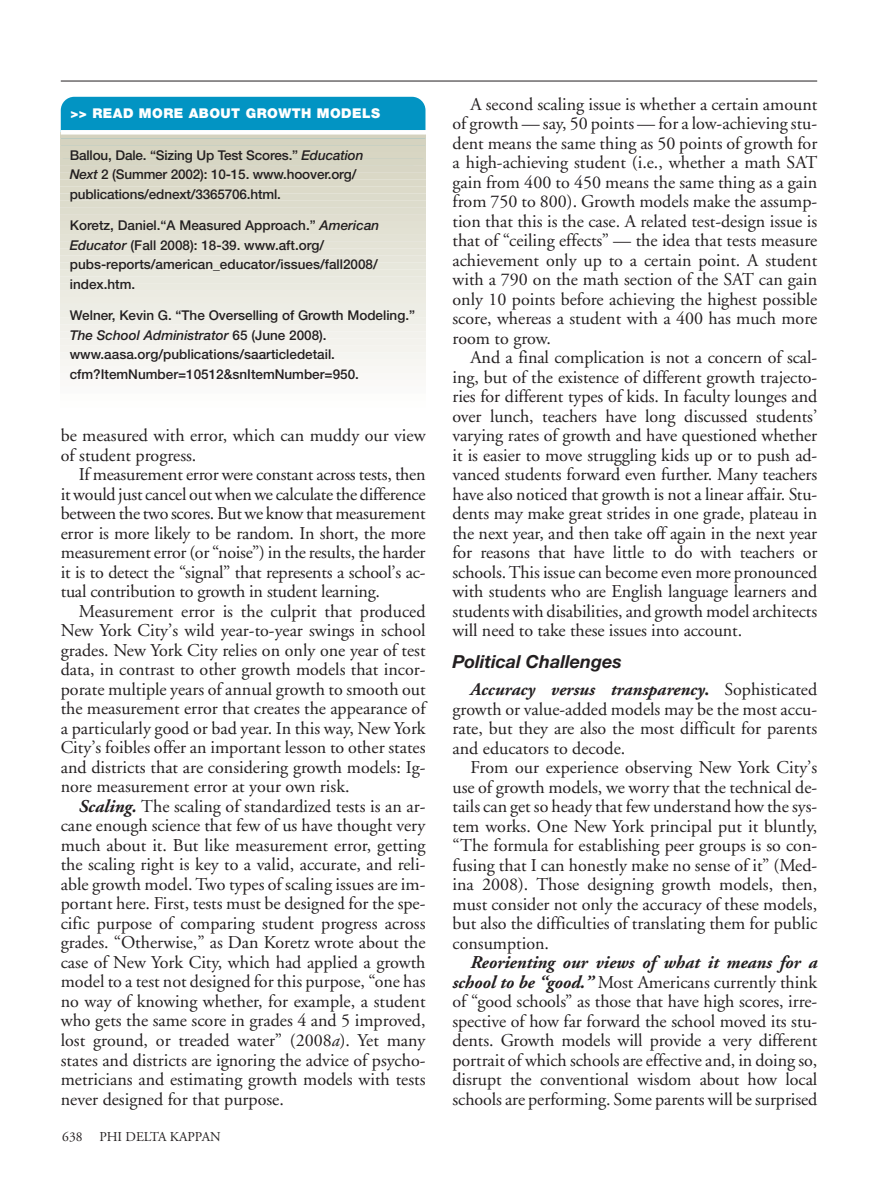
<style>
.page{position:relative;width:878px;height:1202px;background:#fff}
.page>*{position:absolute;margin:0;border:0;box-sizing:border-box;transform-origin:0 0}
.t1{font:18px/19.5px "Adobe Garamond";color:#231f20;text-align:justify}
.t2{font:italic 700 18px "Helvetica Neue";color:#231f20}
.t3{font:500 13.5px/19.5px "Helvetica Neue";color:#231f20}
.t4{font:900 13.5px "Helvetica Neue";letter-spacing:.035em;color:#fff}
.t5{font:13.5px "Adobe Garamond";color:#231f20}
.s1{font-style:italic}
.s2{font-weight:700;font-style:italic}
.s3{font-weight:700}
</style>
<div class="page">
<div style="left:61px;top:97px;width:364px;height:68px;background:#0294c3;border-radius:14px"></div>
<hr style="left:61px;top:81px;width:756px;height:1px;background:#231f20">
<svg style="left:61px;top:134px;width:364px;height:4px"></svg>
<div style="left:61px;top:138px;width:364px;height:8px;background:#d5d3c0"></div>
<div style="left:61px;top:145px;width:364px;height:7px;background:#d7d5c2"></div>
<div style="left:61px;top:151px;width:364px;height:8px;background:#d8d6c3"></div>
<div style="left:61px;top:158px;width:364px;height:8px;background:#d7d6c4"></div>
<div style="left:61px;top:165px;width:364px;height:8px;background:#d8d6c5"></div>
<div style="left:61px;top:172px;width:364px;height:8px;background:#dad8c6"></div>
<div style="left:61px;top:179px;width:364px;height:8px;background:#dbd9c8"></div>
<div style="left:61px;top:186px;width:364px;height:8px;background:#dcdac9"></div>
<div style="left:61px;top:193px;width:364px;height:8px;background:#dcdbcb"></div>
<div style="left:61px;top:200px;width:364px;height:8px;background:#dddccc"></div>
<div style="left:61px;top:207px;width:364px;height:8px;background:#deddce"></div>
<div style="left:61px;top:214px;width:364px;height:7px;background:#e0ded0"></div>
<div style="left:61px;top:220px;width:364px;height:8px;background:#e1e0d2"></div>
<div style="left:61px;top:227px;width:364px;height:8px;background:#e2e1d3"></div>
<div style="left:61px;top:234px;width:364px;height:8px;background:#e3e2d5"></div>
<div style="left:61px;top:241px;width:364px;height:8px;background:#e4e3d6"></div>
<div style="left:61px;top:248px;width:364px;height:8px;background:#e5e4d8"></div>
<div style="left:61px;top:255px;width:364px;height:8px;background:#e6e5da"></div>
<div style="left:61px;top:262px;width:364px;height:8px;background:#e7e7dc"></div>
<div style="left:61px;top:269px;width:364px;height:8px;background:#e8e8dd"></div>
<div style="left:61px;top:276px;width:364px;height:8px;background:#e9e9df"></div>
<div style="left:61px;top:283px;width:364px;height:7px;background:#eaeae0"></div>
<div style="left:61px;top:289px;width:364px;height:8px;background:#ecebe2"></div>
<div style="left:61px;top:296px;width:364px;height:8px;background:#edece3"></div>
<div style="left:61px;top:303px;width:364px;height:8px;background:#edede5"></div>
<div style="left:61px;top:310px;width:364px;height:8px;background:#eeeee6"></div>
<div style="left:61px;top:317px;width:364px;height:8px;background:#efefe8"></div>
<div style="left:61px;top:324px;width:364px;height:8px;background:#f1f0ea"></div>
<div style="left:61px;top:331px;width:364px;height:8px;background:#f2f1ec"></div>
<div style="left:61px;top:338px;width:364px;height:8px;background:#f3f2ed"></div>
<div style="left:61px;top:345px;width:364px;height:8px;background:#f4f3ee"></div>
<div style="left:61px;top:352px;width:364px;height:7px;background:#f5f5f1"></div>
<div style="left:61px;top:358px;width:364px;height:8px;background:#f7f6f2"></div>
<div style="left:61px;top:365px;width:364px;height:8px;background:#f8f7f4"></div>
<div style="left:61px;top:372px;width:364px;height:8px;background:#f9f8f6"></div>
<div style="left:61px;top:379px;width:364px;height:8px;background:#faf9f7"></div>
<div style="left:61px;top:386px;width:364px;height:8px;background:#fafaf9"></div>
<div style="left:61px;top:393px;width:364px;height:8px;background:#fdfdfb"></div>
<hr style="left:61px;top:130px;width:366px;height:4px;background:#fff">
<p class="t4" style="left:70px;top:109px;width:311px">&gt;&gt; READ MORE ABOUT GROWTH MODELS</p>
<p class="t3" style="left:70px;top:147px;width:295px">Ballou, Dale. “Sizing Up Test Scores.” <span class="s1">Education<br>Next</span> 2 (Summer 2002): 10-15. www.hoover.org/ publications/ednext/3365706.html.</p>
<p class="t3" style="left:70px;top:217px;width:311px">Koretz, Daniel.“A Measured Approach.” <span class="s1">American Educator</span> (Fall 2008): 18-39. www.aft.org/ pubs-reports/american_educator/issues/fall2008/ index.htm.</p>
<p class="t3" style="left:70px;top:307px;width:347px">Welner, Kevin G. “The Overselling of Growth Modeling.” <span class="s1">The School Administrator</span> 65 (June 2008). www.aasa.org/publications/saarticledetail. cfm?ItemNumber=10512&amp;snItemNumber=950.</p>
<p class="t1" style="left:61px;top:427px;width:366px">be measured with error, which can muddy our view of student progress.</p>
<p class="t1" style="left:61px;top:466px;width:366px;text-indent:18px">If measurement error were constant across tests, then it would just cancel out when we calculate the difference between the two scores. But we know that measurement error is more likely to be random. In short, the more measurement error (or “noise”) in the results, the harder it is to detect the “signal” that represents a school’s ac&shy;tual contribution to growth in student learning.</p>
<p class="t1" style="left:61px;top:603px;width:366px;text-indent:18px">Measurement error is the culprit that produced New York City’s wild year-to-year swings in school grades. New York City relies on only one year of test data, in contrast to other growth models that incor&shy;porate multiple years of annual growth to smooth out the measurement error that creates the appearance of a particularly good or bad year. In this way, New York City’s foibles offer an important lesson to other states and districts that are considering growth models: Ig&shy;nore measurement error at your own risk.</p>
<p class="t1" style="left:61px;top:798px;width:366px;text-indent:18px"><span class="s2">Scaling.</span> The scaling of standardized tests is an ar&shy;cane enough science that few of us have thought very much about it. But like measurement error, getting the scaling right is key to a valid, accurate, and reli&shy;able growth model. Two types of scaling issues are im&shy;portant here. First, tests must be designed for the spe&shy;cific purpose of comparing student progress across grades. “Otherwise,” as Dan Koretz wrote about the case of New York City, which had applied a growth model to a test not designed for this purpose, “one has no way of knowing whether, for example, a student who gets the same score in grades 4 and 5 improved, lost ground, or treaded water” (2008<span class="s1">a</span>). Yet many states and districts are ignoring the advice of psycho&shy;metricians and estimating growth models with tests never designed for that purpose.</p>
<p class="t5" style="left:62px;top:1131px;width:22px">638</p>
<p class="t5" style="left:99px;top:1131px;width:123px">PHI DELTA KAPPAN</p>
<p class="t1" style="left:452px;top:96px;width:366px;text-indent:18px">A second scaling issue is whether a certain amount of growth — say, 50 points — for a low-achieving stu&shy;dent means the same thing as 50 points of growth for a high-achieving student (i.e., whether a math SAT gain from 400 to 450 means the same thing as a gain from 750 to 800). Growth models make the assump&shy;tion that this is the case. A related test-design issue is that of “ceiling effects” — the idea that tests measure achievement only up to a certain point. A student with a 790 on the math section of the SAT can gain only 10 points before achieving the highest possible score, whereas a student with a 400 has much more room to grow.</p>
<p class="t1" style="left:452px;top:349px;width:366px;text-indent:18px">And a final complication is not a concern of scal&shy;ing, but of the existence of different growth trajecto&shy;ries for different types of kids. In faculty lounges and over lunch, teachers have long discussed students’ varying rates of growth and have questioned whether it is easier to move struggling kids up or to push ad&shy;vanced students forward even further. Many teachers have also noticed that growth is not a linear affair. Stu&shy;dents may make great strides in one grade, plateau in the next year, and then take off again in the next year for reasons that have little to do with teachers or schools. This issue can become even more pronounced with students who are English language learners and students with disabilities, and growth model architects will need to take these issues into account.</p>
<p class="t2" style="left:452px;top:655px;width:171px">Political Challenges</p>
<p class="t1" style="left:452px;top:681px;width:366px;text-indent:18px"><span class="s2">Accuracy versus transparency</span><span class="s3">.</span> Sophisticated growth or value-added models may be the most accu&shy;rate, but they are also the most difficult for parents and educators to decode.</p>
<p class="t1" style="left:452px;top:759px;width:366px;text-indent:18px">From our experience observing New York City’s use of growth models, we worry that the technical de&shy;tails can get so heady that few understand how the sys&shy;tem works. One New York principal put it bluntly, “The formula for establishing peer groups is so con&shy;fusing that I can honestly make no sense of it” (Med&shy;ina 2008). Those designing growth models, then, must consider not only the accuracy of these models, but also the difficulties of translating them for public consumption.</p>
<p class="t1" style="left:452px;top:954px;width:366px;text-indent:18px"><span class="s2">Reorienting our views of what it means for a school to be “good.”</span> Most Americans currently think of “good schools” as those that have high scores, irre&shy;spective of how far forward the school moved its stu&shy;dents. Growth models will provide a very different portrait of which schools are effective and, in doing so, disrupt the conventional wisdom about how local schools are performing. Some parents will be surprised</p>
</div>
